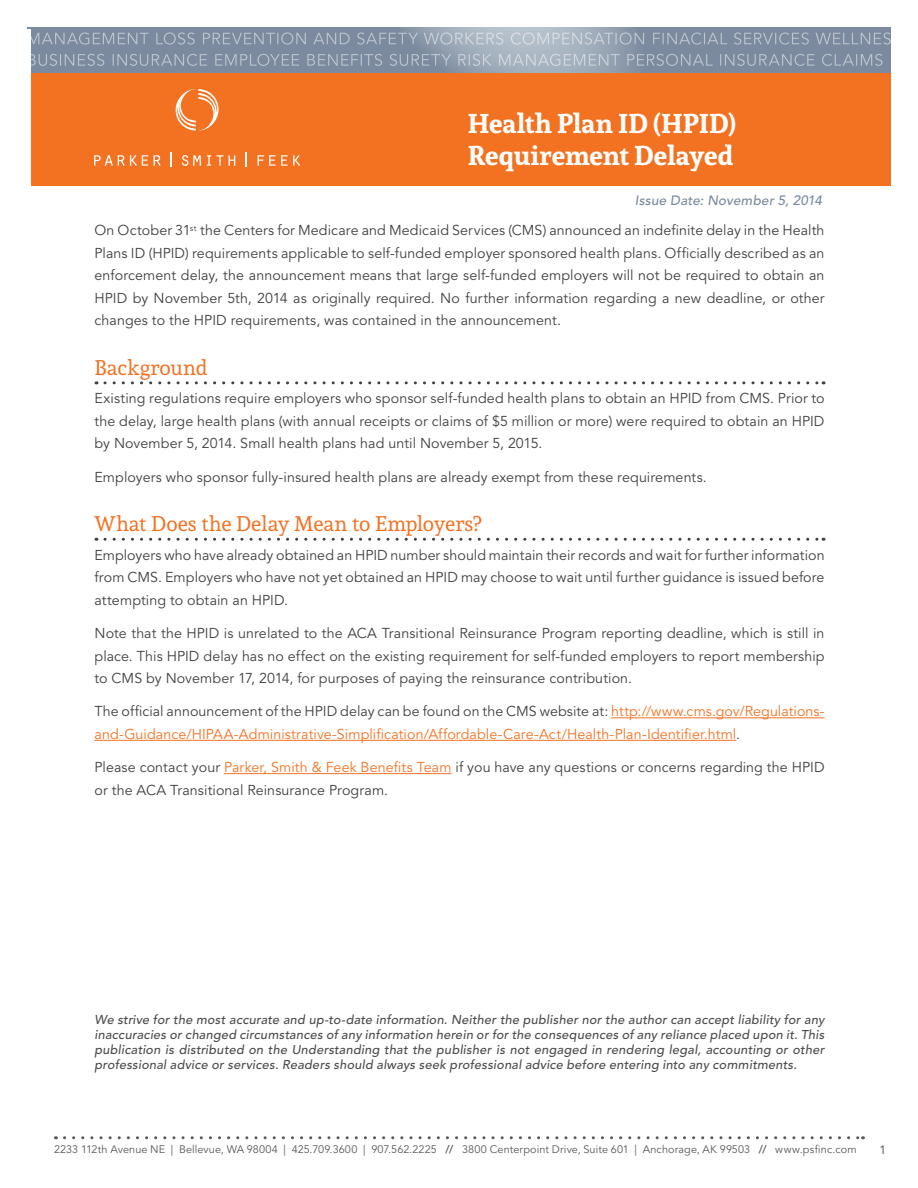
<style>
.page{position:relative;width:918px;height:1188px;background:#fff}
.page>*{position:absolute;margin:0;border:0;box-sizing:border-box;transform-origin:0 0}
.t1{font:700 27px/32.4px "Andada";letter-spacing:-.005em;color:#fff}
.t2{font:21px "Andada";color:#f37121}
.t3{font:14.25px/22.5px "Avenir LT Std";letter-spacing:.005em;color:#414042;text-align:justify}
.t4{font:14.25px/22.5px "Avenir LT Std";letter-spacing:.005em;color:#f37121}
.t5{font:italic 500 13.5px "Avenir LT Std";letter-spacing:.015em;color:#7b8a9e}
.t6{font:italic 500 12.75px/15px "Avenir LT Std";letter-spacing:.015em;color:#4c4c4c;text-align:justify}
.t7{font:12px "Avenir LT Std";color:#414042}
.t8{font:10.8px "Avenir LT Std";letter-spacing:.005em;color:#58595b}
.s1{color:#414042}
.s2{color:#f37221}
.s3{font-weight:800}
</style>
<div class="page">
<svg style="left:64px;top:1136px;width:799px;height:3px"></svg>
<div style="left:27px;top:27px;width:864px;height:132px;background:#7b8a9e"></div>
<svg style="left:31px;top:54px;width:852px;height:12px"></svg>
<svg style="left:31px;top:32px;width:860px;height:13px"></svg>
<svg style="left:215px;top:27px;width:460px;height:46px"></svg>
<div style="left:25px;top:73px;width:868px;height:113px;background:#f37221"></div>
<svg style="left:175px;top:89px;width:44px;height:42px"></svg>
<svg style="left:94px;top:152px;width:206px;height:15px"></svg>
<div style="left:891px;top:28px;width:27px;height:193px;background:#fff"></div>
<div style="left:0;top:29px;width:31px;height:192px;background:#fff"></div>
<svg style="left:105px;top:381px;width:719px;height:3px"></svg>
<svg style="left:105px;top:538px;width:719px;height:3px"></svg>
<hr style="left:611px;top:717px;width:214px;height:1px;background:#f37121">
<hr style="left:94px;top:740px;width:642px;height:1px;background:#f37121">
<hr style="left:224px;top:773px;width:228px;height:1px;background:#f37221">
<h1 class="t1" style="left:468px;top:106px;width:270px">Health Plan ID (HPID)<br>Requirement Delayed</h1>
<p class="t5" style="left:635px;top:192px;width:189px">Issue Date: November 5, 2014</p>
<p class="t3" style="left:94px;top:220px;width:732px">On October 31<sup>st</sup> the Centers for Medicare and Medicaid Services (CMS) announced an indefinite delay in the Health Plans ID (HPID) requirements applicable to self-funded employer sponsored health plans. Officially described as an enforcement delay, the announcement means that large self-funded employers will not be required to obtain an HPID by November 5th, 2014 as originally required. No further information regarding a new deadline, or other changes to the HPID requirements, was contained in the announcement.</p>
<h2 class="t2" style="left:94px;top:354px;width:115px">Background</h2>
<p class="t3" style="left:94px;top:388px;width:732px">Existing regulations require employers who sponsor self-funded health plans to obtain an HPID from CMS. Prior to the delay, large health plans (with annual receipts or claims of $5 million or more) were required to obtain an HPID by November 5, 2014. Small health plans had until November 5, 2015.</p>
<p class="t3" style="left:94px;top:466px;width:614px">Employers who sponsor fully-insured health plans are already exempt from these requirements.</p>
<h2 class="t2" style="left:94px;top:510px;width:388px">What Does the Delay Mean to Employers?</h2>
<p class="t3" style="left:94px;top:544px;width:732px">Employers who have already obtained an HPID number should maintain their records and wait for further information from CMS. Employers who have not yet obtained an HPID may choose to wait until further guidance is issued before attempting to obtain an HPID.</p>
<p class="t3" style="left:94px;top:622px;width:732px">Note that the HPID is unrelated to the ACA Transitional Reinsurance Program reporting deadline, which is still in place. This HPID delay has no effect on the existing requirement for self-funded employers to report membership to CMS by November 17, 2014, for purposes of paying the reinsurance contribution.</p>
<p class="t4" style="left:94px;top:701px;width:732px"><span class="s1">The official announcement of the HPID delay can be found on the CMS website at:</span> http://www.cms.gov/Regulations&shy;and-Guidance/HIPAA-Administrative-Simplification/Affordable-Care-Act/Health-Plan-Identifier.html<span class="s1">.</span></p>
<p class="t3" style="left:94px;top:756px;width:732px">Please contact your <span class="s2">Parker, Smith &amp; Feek Benefits Team</span> if you have any questions or concerns regarding the HPID or the ACA Transitional Reinsurance Program.</p>
<p class="t6" style="left:94px;top:1013px;width:732px">We strive for the most accurate and up-to-date information. Neither the publisher nor the author can accept liability for any inaccuracies or changed circumstances of any information herein or for the consequences of any reliance placed upon it. This publication is distributed on the Understanding that the publisher is not engaged in rendering legal, accounting or other professional advice or services. Readers should always seek professional advice before entering into any commitments.</p>
<p class="t8" style="left:54px;top:1143px;width:804px">2233 112th Avenue NE | Bellevue, WA 98004 | 425.709.3600 | 907.562.2225 <span class="s3">//</span> 3800 Centerpoint Drive, Suite 601 | Anchorage, AK 99503 <span class="s3">//</span> www.psfinc.com</p>
<p class="t7" style="left:879px;top:1143px;width:8px">1</p>
</div>
